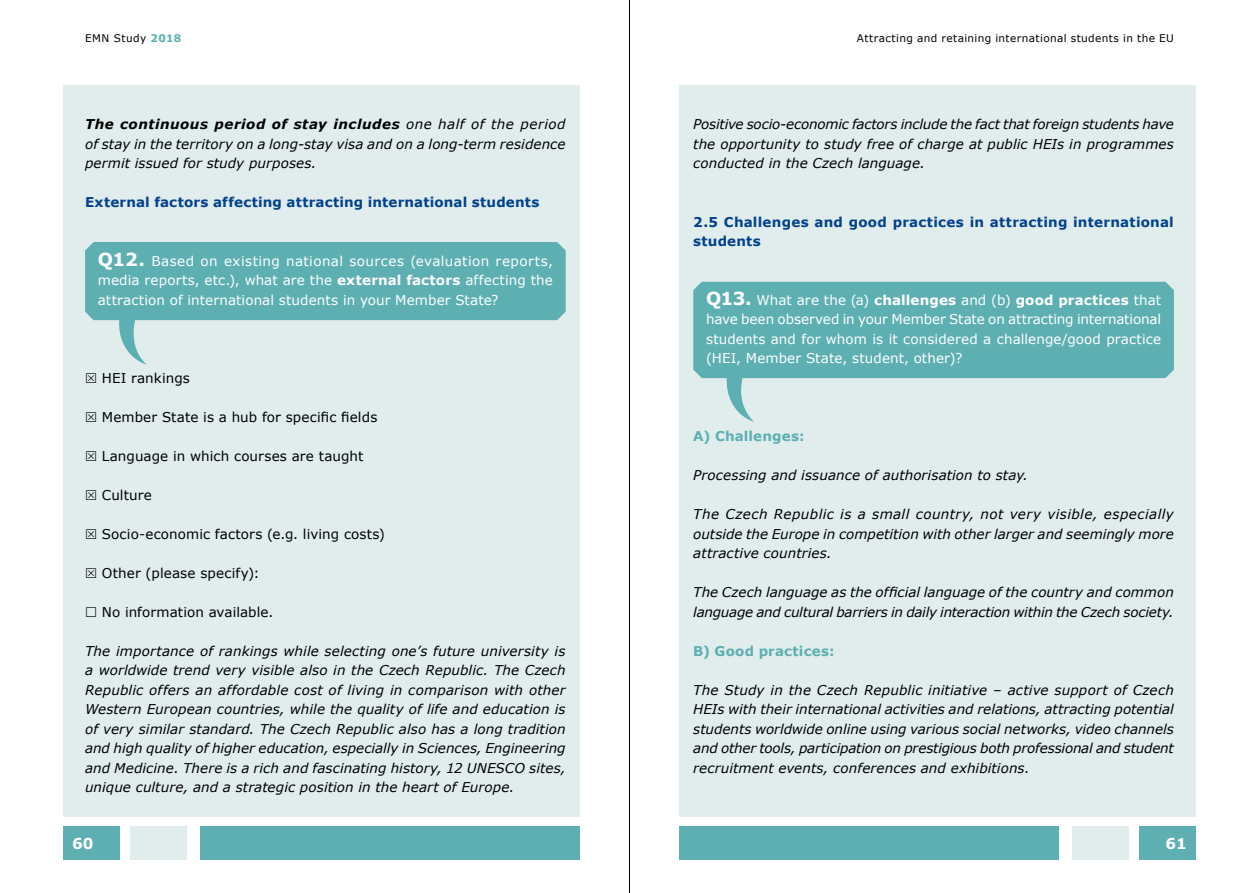
<style>
.page{position:relative;width:1259px;height:893px;background:#fff}
.page>*{position:absolute;margin:0;border:0;box-sizing:border-box;transform-origin:0 0}
.t1{font:700 15px "Verdana";color:#fff}
.t2{font:italic 13.5px/19.5px "Verdana";letter-spacing:.005em;color:#000;text-align:justify}
.t3{font:13.5px/19.5px "Verdana";letter-spacing:.01em;color:#fff;text-align:justify}
.t4{font:13.5px "Verdana";letter-spacing:.01em;color:#000}
.t5{font:700 13.5px/19.5px "Verdana";letter-spacing:.015em;color:#02418c}
.t6{font:700 13.5px "Verdana";letter-spacing:.01em;color:#5dafb2}
.t7{font:10.5px "Verdana";letter-spacing:.04em;color:#000}
.s1{font-weight:700;color:#5dafb2}
.s2{font-weight:700}
.s3{font-weight:700;font-size:18px}
</style>
<div class="page">
<div style="left:64px;top:85px;width:516px;height:731px;background:#e1eded"></div>
<div style="left:679px;top:85px;width:516px;height:731px;background:#e1eded"></div>
<hr style="left:629px;top:0;width:1px;height:893px;background:#000">
<div style="left:64px;top:826px;width:56px;height:34px;background:#5dafb2"></div>
<div style="left:130px;top:826px;width:57px;height:34px;background:#e1eded"></div>
<div style="left:200px;top:826px;width:380px;height:34px;background:#5dafb2"></div>
<div style="left:1139px;top:826px;width:56px;height:34px;background:#5dafb2"></div>
<div style="left:1072px;top:826px;width:56px;height:34px;background:#e1eded"></div>
<div style="left:679px;top:826px;width:380px;height:34px;background:#5dafb2"></div>
<svg style="left:85px;top:242px;width:481px;height:123px;fill:#5dafb2"></svg>
<svg style="left:693px;top:282px;width:481px;height:140px;fill:#5dafb2"></svg>
<p class="t7" style="left:85px;top:31px;width:98px">EMN Study <span class="s1">2018</span></p>
<p class="t7" style="left:857px;top:31px;width:318px">Attracting and retaining international students in the EU</p>
<p class="t2" style="left:85px;top:114px;width:482px"><span class="s2">The continuous period of stay includes</span> one half of the period of stay in the territory on a long-stay visa and on a long-term residence permit issued for study purposes.</p>
<p class="t5" style="left:85px;top:192px;width:456px">External factors affecting attracting international students</p>
<p class="t3" style="left:98px;top:251px;width:456px"><span class="s3">Q12.</span> Based on existing national sources (evaluation reports, media reports, etc.), what are the <span class="s2">external factors</span> affecting the attraction of international students in your Member State?</p>
<p class="t4" style="left:102px;top:369px;width:90px">HEI rankings</p>
<p class="t4" style="left:102px;top:408px;width:277px">Member State is a hub for specific fields</p>
<p class="t4" style="left:102px;top:447px;width:263px">Language in which courses are taught</p>
<p class="t4" style="left:102px;top:486px;width:51px">Culture</p>
<p class="t4" style="left:102px;top:525px;width:284px">Socio-economic factors (e.g. living costs)</p>
<p class="t4" style="left:102px;top:564px;width:159px">Other (please specify):</p>
<p class="t4" style="left:102px;top:603px;width:173px">No information available.</p>
<p class="t2" style="left:85px;top:641px;width:482px">The importance of rankings while selecting one’s future university is a worldwide trend very visible also in the Czech Republic. The Czech Republic offers an affordable cost of living in comparison with other Western European countries, while the quality of life and education is of very similar standard. The Czech Republic also has a long tradition and high quality of higher education, especially in Sciences, Engineering and Medicine. There is a rich and fascinating history, 12 UNESCO sites, unique culture, and a strategic position in the heart of Europe.</p>
<p class="t2" style="left:693px;top:114px;width:482px">Positive socio-economic factors include the fact that foreign students have the opportunity to study free of charge at public HEIs in programmes conducted in the Czech language.</p>
<p class="t5" style="left:693px;top:212px;width:482px">2.5 Challenges and good practices in attracting international students</p>
<p class="t3" style="left:706px;top:290px;width:456px"><span class="s3">Q13.</span> What are the (a) <span class="s2">challenges</span> and (b) <span class="s2">good practices</span> that have been observed in your Member State on attracting international students and for whom is it considered a challenge/good practice (HEI, Member State, student, other)?</p>
<p class="t6" style="left:693px;top:428px;width:113px">A) Challenges:</p>
<p class="t2" style="left:693px;top:465px;width:336px">Processing and issuance of authorisation to stay.</p>
<p class="t2" style="left:693px;top:504px;width:482px">The Czech Republic is a small country, not very visible, especially outside the Europe in competition with other larger and seemingly more attractive countries.</p>
<p class="t2" style="left:693px;top:582px;width:482px">The Czech language as the official language of the country and common language and cultural barriers in daily interaction within the Czech society.</p>
<p class="t6" style="left:693px;top:642px;width:143px">B) Good practices:</p>
<p class="t2" style="left:693px;top:680px;width:482px">The Study in the Czech Republic initiative – active support of Czech HEIs with their international activities and relations, attracting potential students worldwide online using various social networks, video channels and other tools, participation on prestigious both professional and student recruitment events, conferences and exhibitions.</p>
<p class="t1" style="left:72px;top:834px;width:23px">60</p>
<p class="t1" style="left:1165px;top:834px;width:23px">61</p>
</div>
